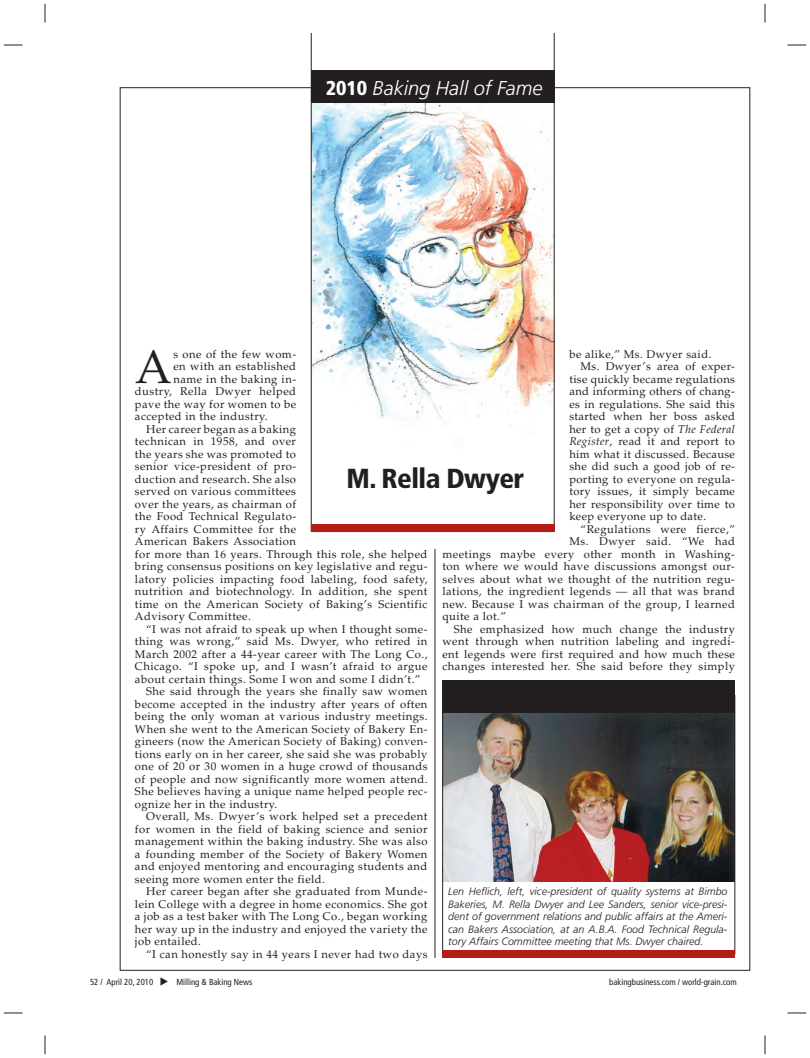
<style>
.page{position:relative;width:810px;height:1058px;background:#fff}
.page>*{position:absolute;margin:0;border:0;box-sizing:border-box;transform-origin:0 0}
.t1{font:47px "Palatino";color:#231f20}
.t2{font:900 condensed 27.5px "Frutiger";letter-spacing:-.02em;color:#231f20}
.t3{font:italic 300 20px "Frutiger";color:#fff}
.t4{font:11.25px "Palatino";letter-spacing:.04em;color:#231f20}
.t5{font:italic 300 10.62px/12.5px "Frutiger";color:#231f20;text-align:justify}
.t6{font:condensed 8.75px "Frutiger";color:#231f20}
.s1{font-weight:900;font-style:normal;font-stretch:condensed}
.s2{font-style:italic}
</style>
<div class="page">
<img style="left:311px;top:34px;width:243px;height:489px">
<div style="left:311px;top:523px;width:244px;height:8px;background:#b41d15"></div>
<hr style="left:435px;top:549px;width:1px;height:409px;background:#231f20">
<img style="left:444px;top:712px;width:289px;height:169px">
<div style="left:443px;top:680px;width:292px;height:32px;background:#231f20"></div>
<div style="left:442px;top:695px;width:293px;height:259px;border:1px solid #231f20"></div>
<div style="left:443px;top:950px;width:292px;height:8px;background:#b41d15"></div>
<svg style="left:4px;top:44px;width:18px;height:2px"></svg>
<svg style="left:788px;top:44px;width:18px;height:2px"></svg>
<svg style="left:4px;top:1012px;width:18px;height:1px"></svg>
<svg style="left:788px;top:1012px;width:18px;height:1px"></svg>
<svg style="left:44px;top:4px;width:2px;height:18px"></svg>
<svg style="left:44px;top:1035px;width:2px;height:19px"></svg>
<svg style="left:764px;top:4px;width:2px;height:18px"></svg>
<svg style="left:764px;top:1035px;width:2px;height:19px"></svg>
<h3 class="t3" style="left:326px;top:80px;width:218px"><span class="s1">2010</span> Baking Hall of Fame</h3>
<p class="t4" style="left:569px;top:349px;width:144px">be alike,” Ms. Dwyer said.</p>
<p class="t4" style="left:581px;top:362px;width:156px">Ms. Dwyer’s area of exper-</p>
<p class="t4" style="left:569px;top:374px;width:167px">tise quickly became regulations</p>
<p class="t4" style="left:569px;top:387px;width:167px">and informing others of chang-</p>
<p class="t4" style="left:569px;top:399px;width:167px">es in regulations. She said this</p>
<p class="t4" style="left:569px;top:412px;width:167px">started when her boss asked</p>
<p class="t4" style="left:569px;top:424px;width:167px">her to get a copy of <span class="s2">The Federal</span></p>
<p class="t4" style="left:569px;top:437px;width:167px"><span class="s2">Register</span>, read it and report to</p>
<p class="t4" style="left:569px;top:449px;width:167px">him what it discussed. Because</p>
<p class="t4" style="left:569px;top:462px;width:167px">she did such a good job of re-</p>
<p class="t4" style="left:569px;top:474px;width:167px">porting to everyone on regula-</p>
<p class="t4" style="left:569px;top:487px;width:167px">tory issues, it simply became</p>
<p class="t4" style="left:569px;top:499px;width:167px">her responsibility over time to</p>
<p class="t4" style="left:569px;top:512px;width:138px">keep everyone up to date.</p>
<p class="t4" style="left:581px;top:524px;width:156px">“Regulations were fierce,”</p>
<p class="t4" style="left:569px;top:537px;width:167px">Ms. Dwyer said. “We had</p>
<p class="t4" style="left:442px;top:549px;width:294px">meetings maybe every other month in Washing-</p>
<p class="t4" style="left:442px;top:562px;width:294px">ton where we would have discussions amongst our-</p>
<p class="t4" style="left:442px;top:574px;width:294px">selves about what we thought of the nutrition regu-</p>
<p class="t4" style="left:442px;top:587px;width:294px">lations, the ingredient legends — all that was brand</p>
<p class="t4" style="left:442px;top:599px;width:294px">new. Because I was chairman of the group, I learned</p>
<p class="t4" style="left:442px;top:612px;width:65px">quite a lot.”</p>
<p class="t4" style="left:454px;top:624px;width:283px">She emphasized how much change the industry</p>
<p class="t4" style="left:442px;top:637px;width:294px">went through when nutrition labeling and ingredi-</p>
<p class="t4" style="left:442px;top:649px;width:294px">ent legends were first required and how much these</p>
<p class="t4" style="left:442px;top:662px;width:294px">changes interested her. She said before they simply</p>
<h1 class="t1" style="left:135px;top:348px;width:38px">A</h1>
<p class="t4" style="left:173px;top:349px;width:124px">s one of the few wom-</p>
<p class="t4" style="left:173px;top:362px;width:124px">en with an established</p>
<p class="t4" style="left:173px;top:374px;width:124px">name in the baking in-</p>
<p class="t4" style="left:135px;top:387px;width:163px">dustry, Rella Dwyer helped</p>
<p class="t4" style="left:135px;top:399px;width:163px">pave the way for women to be</p>
<p class="t4" style="left:135px;top:412px;width:134px">accepted in the industry.</p>
<p class="t4" style="left:146px;top:424px;width:151px">Her career began as a baking</p>
<p class="t4" style="left:135px;top:437px;width:163px">technican in 1958, and over</p>
<p class="t4" style="left:135px;top:449px;width:163px">the years she was promoted to</p>
<p class="t4" style="left:135px;top:462px;width:163px">senior vice-president of pro-</p>
<p class="t4" style="left:135px;top:474px;width:163px">duction and research. She also</p>
<p class="t4" style="left:135px;top:487px;width:163px">served on various committees</p>
<p class="t4" style="left:135px;top:499px;width:163px">over the years, as chairman of</p>
<p class="t4" style="left:135px;top:512px;width:163px">the Food Technical Regulato-</p>
<p class="t4" style="left:135px;top:524px;width:163px">ry Affairs Committee for the</p>
<p class="t4" style="left:135px;top:537px;width:163px">American Bakers Association</p>
<p class="t4" style="left:135px;top:549px;width:294px">for more than 16 years. Through this role, she helped</p>
<p class="t4" style="left:135px;top:562px;width:294px">bring consensus positions on key legislative and regu-</p>
<p class="t4" style="left:135px;top:574px;width:294px">latory policies impacting food labeling, food safety,</p>
<p class="t4" style="left:135px;top:587px;width:294px">nutrition and biotechnology. In addition, she spent</p>
<p class="t4" style="left:135px;top:599px;width:294px">time on the American Society of Baking’s Scientific</p>
<p class="t4" style="left:135px;top:612px;width:117px">Advisory Committee.</p>
<p class="t4" style="left:146px;top:624px;width:283px">“I was not afraid to speak up when I thought some-</p>
<p class="t4" style="left:135px;top:637px;width:294px">thing was wrong,” said Ms. Dwyer, who retired in</p>
<p class="t4" style="left:135px;top:649px;width:294px">March 2002 after a 44-year career with The Long Co.,</p>
<p class="t4" style="left:135px;top:662px;width:294px">Chicago. “I spoke up, and I wasn’t afraid to argue</p>
<p class="t4" style="left:135px;top:674px;width:287px">about certain things. Some I won and some I didn’t.”</p>
<p class="t4" style="left:146px;top:687px;width:283px">She said through the years she finally saw women</p>
<p class="t4" style="left:135px;top:699px;width:294px">become accepted in the industry after years of often</p>
<p class="t4" style="left:135px;top:712px;width:294px">being the only woman at various industry meetings.</p>
<p class="t4" style="left:135px;top:724px;width:294px">When she went to the American Society of Bakery En-</p>
<p class="t4" style="left:135px;top:737px;width:294px">gineers (now the American Society of Baking) conven-</p>
<p class="t4" style="left:135px;top:749px;width:294px">tions early on in her career, she said she was probably</p>
<p class="t4" style="left:135px;top:762px;width:294px">one of 20 or 30 women in a huge crowd of thousands</p>
<p class="t4" style="left:135px;top:774px;width:294px">of people and now significantly more women attend.</p>
<p class="t4" style="left:135px;top:787px;width:294px">She believes having a unique name helped people rec-</p>
<p class="t4" style="left:135px;top:799px;width:144px">ognize her in the industry.</p>
<p class="t4" style="left:146px;top:812px;width:283px">Overall, Ms. Dwyer’s work helped set a precedent</p>
<p class="t4" style="left:135px;top:824px;width:294px">for women in the field of baking science and senior</p>
<p class="t4" style="left:135px;top:837px;width:294px">management within the baking industry. She was also</p>
<p class="t4" style="left:135px;top:849px;width:294px">a founding member of the Society of Bakery Women</p>
<p class="t4" style="left:135px;top:862px;width:294px">and enjoyed mentoring and encouraging students and</p>
<p class="t4" style="left:135px;top:874px;width:192px">seeing more women enter the field.</p>
<p class="t4" style="left:146px;top:887px;width:283px">Her career began after she graduated from Munde-</p>
<p class="t4" style="left:135px;top:899px;width:294px">lein College with a degree in home economics. She got</p>
<p class="t4" style="left:135px;top:912px;width:294px">a job as a test baker with The Long Co., began working</p>
<p class="t4" style="left:135px;top:924px;width:294px">her way up in the industry and enjoyed the variety the</p>
<p class="t4" style="left:135px;top:937px;width:68px">job entailed.</p>
<p class="t4" style="left:146px;top:949px;width:283px">“I can honestly say in 44 years I never had two days</p>
<h2 class="t2" style="left:346px;top:467px;width:179px">M. Rella Dwyer</h2>
<p class="t5" style="left:448px;top:886px;width:281px">Len Heflich, left, vice-president of quality systems at Bimbo Bakeries, M. Rella Dwyer and Lee Sanders, senior vice-presi&shy;dent of government relations and public affairs at the Ameri&shy;can Bakers Association, at an A.B.A. Food Technical Regula&shy;tory Affairs Committee meeting that Ms. Dwyer chaired.</p>
<p class="t6" style="left:90px;top:978px;width:164px">52 / April 20, 2010 ◆ Milling &amp; Baking News</p>
<p class="t6" style="left:609px;top:978px;width:129px">bakingbusiness.com / world-grain.com</p>
</div>
